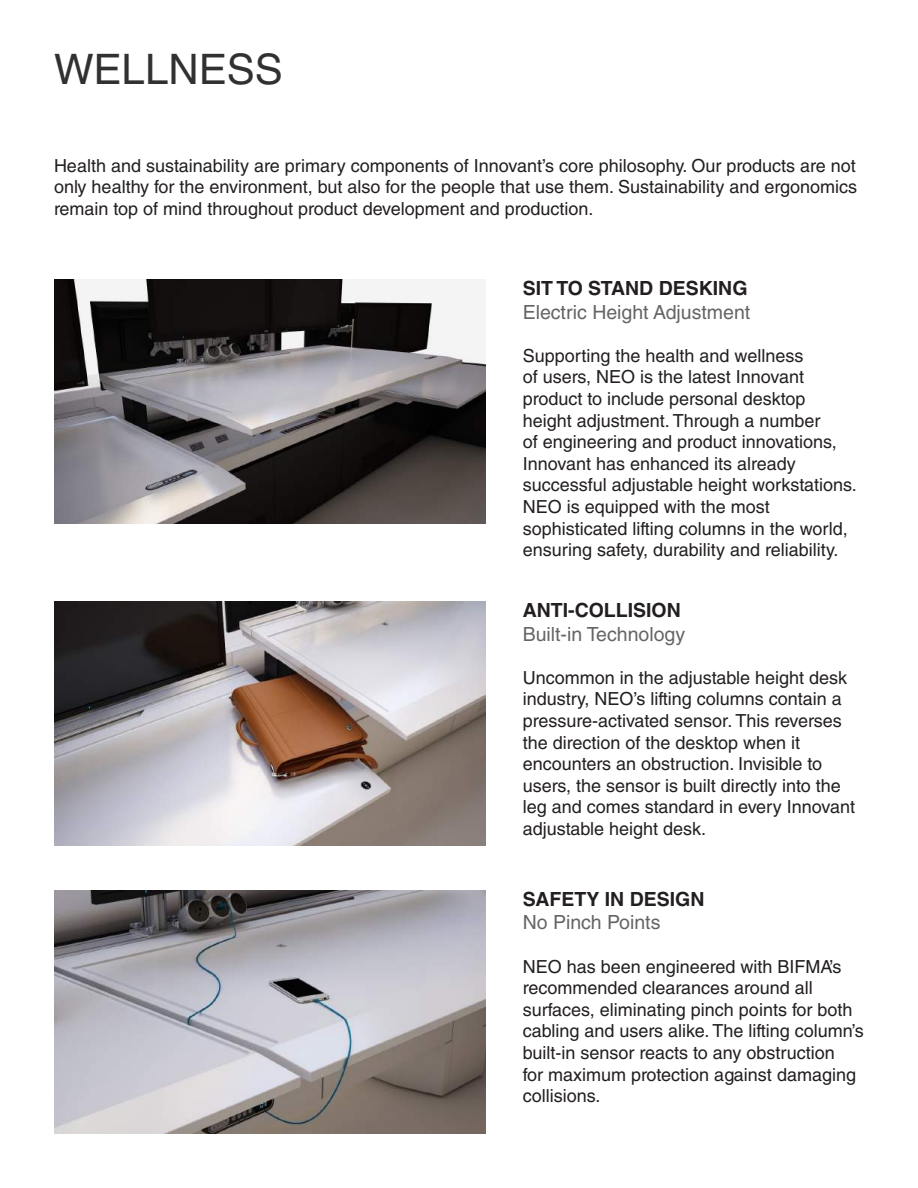
<style>
.page{position:relative;width:918px;height:1188px;background:#fff}
.page>*{position:absolute;margin:0;border:0;box-sizing:border-box;transform-origin:0 0}
.t1{font:42px "Helvetica LT Std";color:#323132}
.t2{font:19.5px "Helvetica LT Std";color:#666565}
.t3{font:700 19.5px "Helvetica LT Std";color:#231f20}
.t4{font:18px/21.6px "Helvetica LT Std";color:#231f20}
</style>
<div class="page">
<img style="left:54px;top:280px;width:432px;height:243px">
<img style="left:54px;top:602px;width:432px;height:243px">
<img style="left:54px;top:891px;width:432px;height:243px">
<h1 class="t1" style="left:54px;top:45px;width:230px">WELLNESS</h1>
<p class="t4" style="left:54px;top:155px;width:805px;text-align:justify">Health and sustainability are primary components of Innovant’s core philosophy. Our products are not only healthy for the environment, but also for the people that use them. Sustainability and ergonomics remain top of mind throughout product development and production.</p>
<p class="t3" style="left:523px;top:277px;width:226px">SIT TO STAND DESKING</p>
<p class="t2" style="left:523px;top:301px;width:229px">Electric Height Adjustment</p>
<p class="t4" style="left:523px;top:345px;width:336px">Supporting the health and wellness<br>of users, NEO is the latest Innovant product to include personal desktop height adjustment. Through a number<br>of engineering and product innovations, Innovant has enhanced its already successful adjustable height workstations.<br>NEO is equipped with the most sophisticated lifting columns in the world, ensuring safety, durability and reliability.</p>
<p class="t3" style="left:523px;top:598px;width:160px">ANTI-COLLISION</p>
<p class="t2" style="left:523px;top:622px;width:164px">Built-in Technology</p>
<p class="t4" style="left:523px;top:667px;width:334px">Uncommon in the adjustable height desk industry, NEO’s lifting columns contain a pressure-activated sensor. This reverses the direction of the desktop when it encounters an obstruction. Invisible to users, the sensor is built directly into the leg and comes standard in every Innovant adjustable height desk.</p>
<p class="t3" style="left:523px;top:887px;width:183px">SAFETY IN DESIGN</p>
<p class="t2" style="left:523px;top:911px;width:139px">No Pinch Points</p>
<p class="t4" style="left:523px;top:955px;width:343px">NEO has been engineered with BIFMA’s recommended clearances around all surfaces, eliminating pinch points for both cabling and users alike. The lifting column’s built-in sensor reacts to any obstruction<br>for maximum protection against damaging collisions.</p>
</div>
